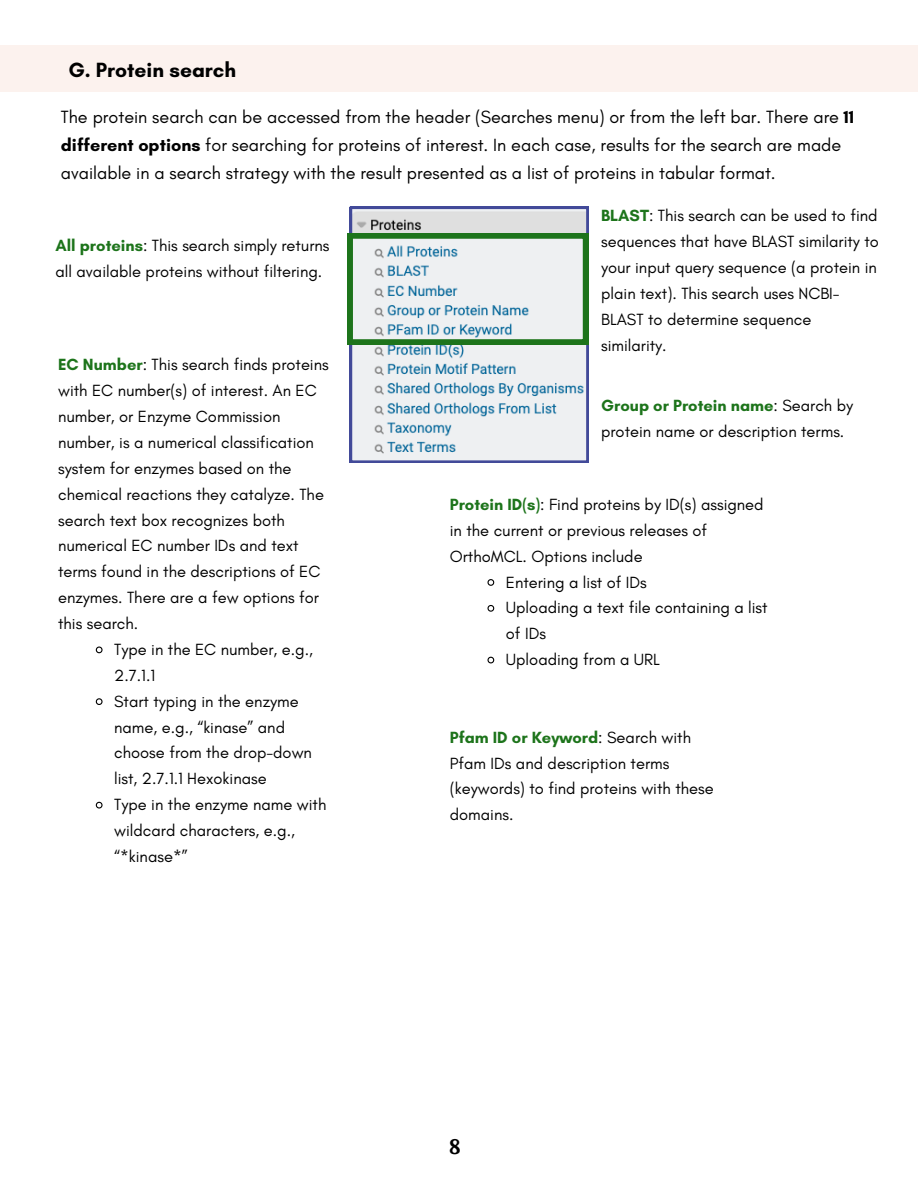
<style>
.page{position:relative;width:918px;height:1188px;background:#fff}
.page>*{position:absolute;margin:0;border:0;box-sizing:border-box;transform-origin:0 0}
.t1{font:700 21px "Glacial Indifference";color:#000}
.t2{font:700 21px "Lora";color:#000}
.t3{font:18px/28.2px "Glacial Indifference";color:#000}
.t4{font:16.5px/25.8px "Glacial Indifference";color:#000}
.s1{font-weight:700}
.s2{font-weight:700;color:#1d741b}
</style>
<div class="page">
<div style="left:0;top:45px;width:918px;height:47px;background:#fcf2ee"></div>
<svg style="left:350px;top:207px;width:238px;height:255px;background:#d1dae1"></svg>
<svg style="left:347px;top:233px;width:241px;height:111px;background:#c4d7cf"></svg>
<svg style="left:95px;top:646px;width:8px;height:8px"></svg>
<svg style="left:95px;top:698px;width:8px;height:7px"></svg>
<svg style="left:95px;top:801px;width:8px;height:8px"></svg>
<svg style="left:487px;top:579px;width:8px;height:7px"></svg>
<svg style="left:487px;top:605px;width:8px;height:7px"></svg>
<svg style="left:487px;top:656px;width:8px;height:8px"></svg>
<p class="t1" style="left:68px;top:57px;width:169px">G. Protein search</p>
<p class="t3" style="left:61px;top:102px;width:795px">The protein search can be accessed from the header (Searches menu) or from the left bar. There are <span class="s1">11 different options</span> for searching for proteins of interest. In each case, results for the search are made available in a search strategy with the result presented as a list of proteins in tabular format.</p>
<p class="t4" style="left:55px;top:232px;width:276px"><span class="s2">All proteins</span>: This search simply returns all available proteins without filtering.</p>
<p class="t4" style="left:58px;top:352px;width:272px"><span class="s2">EC Number</span>: This search finds proteins with EC number(s) of interest. An EC number, or Enzyme Commission number, is a numerical classification system for enzymes based on the chemical reactions they catalyze. The search text box recognizes both numerical EC number IDs and text terms found in the descriptions of EC enzymes. There are a few options for this search.</p>
<p class="t4" style="left:114px;top:636px;width:200px">Type in the EC number, e.g.,<br>2.7.1.1</p>
<p class="t4" style="left:114px;top:688px;width:199px">Start typing in the enzyme name, e.g., “kinase” and choose from the drop-down list, 2.7.1.1 Hexokinase</p>
<p class="t4" style="left:114px;top:792px;width:214px">Type in the enzyme name with wildcard characters, e.g., “*kinase*”</p>
<p class="t4" style="left:601px;top:203px;width:279px"><span class="s2">BLAST</span>: This search can be used to find sequences that have BLAST similarity to your input query sequence (a protein in plain text). This search uses NCBI-<br>BLAST to determine sequence similarity.</p>
<p class="t4" style="left:601px;top:393px;width:254px"><span class="s2">Group or Protein name</span>: Search by protein name or description terms.</p>
<p class="t4" style="left:450px;top:491px;width:315px"><span class="s2">Protein ID(s)</span>: Find proteins by ID(s) assigned in the current or previous releases of<br>OrthoMCL. Options include</p>
<p class="t4" style="left:506px;top:569px;width:143px">Entering a list of IDs</p>
<p class="t4" style="left:506px;top:595px;width:263px">Uploading a text file containing a list of IDs</p>
<p class="t4" style="left:506px;top:646px;width:156px">Uploading from a URL</p>
<p class="t4" style="left:450px;top:724px;width:265px"><span class="s2">Pfam ID or Keyword</span>: Search with<br>Pfam IDs and description terms (keywords) to find proteins with these domains.</p>
<p class="t2" style="left:449px;top:1133px;width:14px">8</p>
</div>
